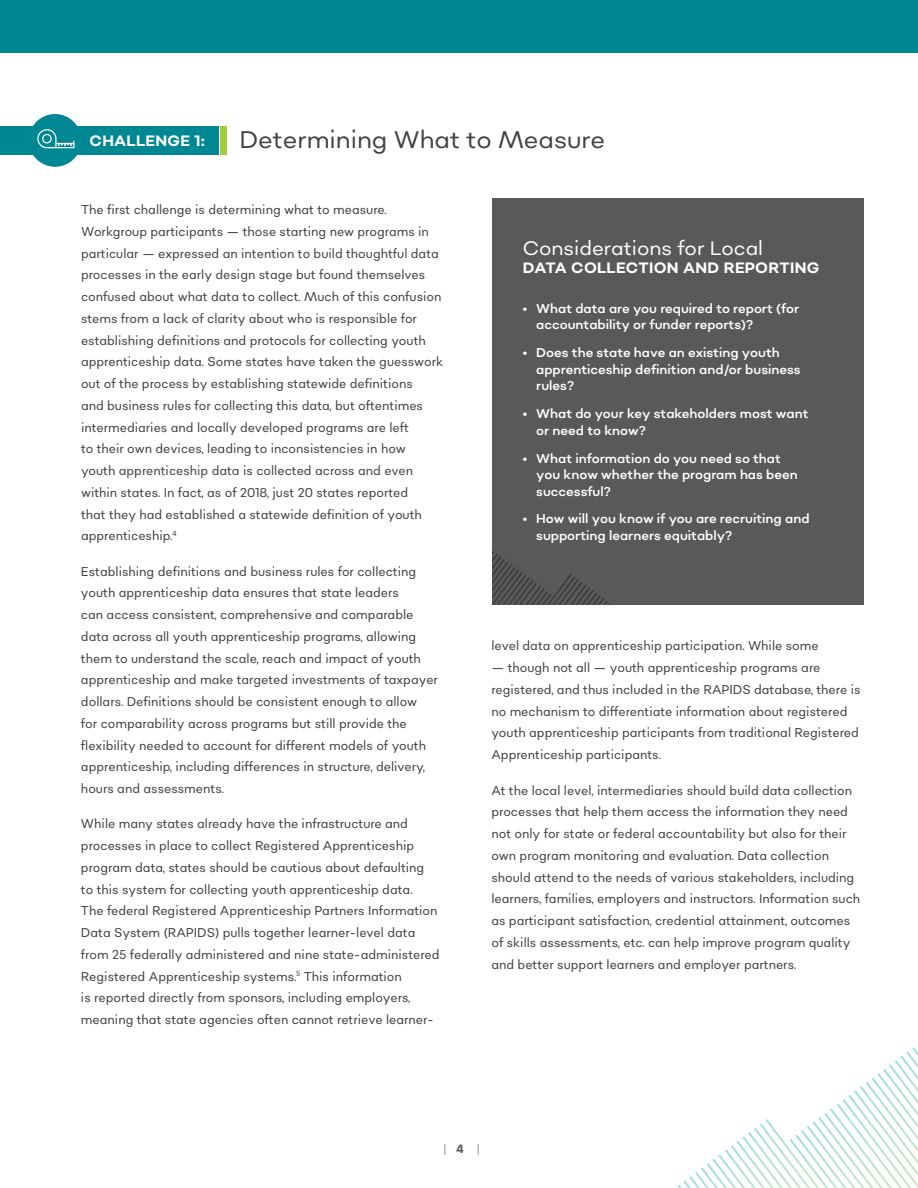
<style>
.page{position:relative;width:918px;height:1188px;background:#fff}
.page>*{position:absolute;margin:0;border:0;box-sizing:border-box;transform-origin:0 0}
.t1{font:24px "Sonny Gothic";color:#414042}
.t2{font:19.5px "Sonny Gothic";color:#fff}
.t3{font:700 15px "Sonny Gothic";letter-spacing:.02em;color:#fff}
.t4{font:12.75px/21.8px "Sonny Gothic Condensed";color:#414042}
.t5{font:12.75px/16.5px "Sonny Gothic";color:#fff}
.t6{font:300 12px "Sonny Gothic Condensed";color:#58595b}
.s1{font-weight:700}
</style>
<div class="page">
<div style="left:492px;top:199px;width:371px;height:406px;background:#58595b"></div>
<svg style="left:492px;top:551px;width:119px;height:54px"></svg>
<svg style="left:678px;top:1047px;width:240px;height:141px"></svg>
<div style="left:0;top:127px;width:218px;height:28px;background:#008794"></div>
<div style="left:221px;top:127px;width:6px;height:28px;background:#a3ce3b"></div>
<div style="left:29px;top:114px;width:52px;height:53px;background:#008794;border-radius:50%"></div>
<svg style="left:37px;top:129px;width:38px;height:19px"></svg>
<div style="left:0;top:0;width:918px;height:52px;background:#008794"></div>
<p class="t3" style="left:90px;top:131px;width:116px">CHALLENGE 1:</p>
<h1 class="t1" style="left:239px;top:124px;width:367px">Determining What to Measure</h1>
<p class="t4" style="left:81px;top:199px;width:364px">The first challenge is determining what to measure.<br>Workgroup participants — those starting new programs in particular — expressed an intention to build thoughtful data processes in the early design stage but found themselves confused about what data to collect. Much of this confusion stems from a lack of clarity about who is responsible for establishing definitions and protocols for collecting youth apprenticeship data. Some states have taken the guesswork out of the process by establishing statewide definitions<br>and business rules for collecting this data, but oftentimes intermediaries and locally developed programs are left<br>to their own devices, leading to inconsistencies in how youth apprenticeship data is collected across and even within states. In fact, as of 2018, just 20 states reported<br>that they had established a statewide definition of youth apprenticeship.<sup>4</sup></p>
<p class="t4" style="left:81px;top:560px;width:359px">Establishing definitions and business rules for collecting youth apprenticeship data ensures that state leaders<br>can access consistent, comprehensive and comparable data across all youth apprenticeship programs, allowing them to understand the scale, reach and impact of youth apprenticeship and make targeted investments of taxpayer dollars. Definitions should be consistent enough to allow<br>for comparability across programs but still provide the flexibility needed to account for different models of youth apprenticeship, including differences in structure, delivery, hours and assessments.</p>
<p class="t4" style="left:81px;top:813px;width:360px">While many states already have the infrastructure and processes in place to collect Registered Apprenticeship program data, states should be cautious about defaulting to this system for collecting youth apprenticeship data.<br>The federal Registered Apprenticeship Partners Information Data System (RAPIDS) pulls together learner-level data from 25 federally administered and nine state-administered Registered Apprenticeship systems.<sup>5</sup> This information<br>is reported directly from sponsors, including employers, meaning that state agencies often cannot retrieve learner-</p>
<h2 class="t2" style="left:523px;top:236px;width:242px">Considerations for Local</h2>
<p class="t3" style="left:523px;top:258px;width:298px">DATA COLLECTION AND REPORTING</p>
<p class="t5" style="left:536px;top:300px;width:265px;text-indent:-14px">• What data are you required to report (for accountability or funder reports)?</p>
<p class="t5" style="left:536px;top:344px;width:266px;text-indent:-14px">• Does the state have an existing youth apprenticeship definition and/or business rules?</p>
<p class="t5" style="left:536px;top:405px;width:274px;text-indent:-14px">• What do your key stakeholders most want or need to know?</p>
<p class="t5" style="left:536px;top:450px;width:263px;text-indent:-14px">• What information do you need so that you know whether the program has been successful?</p>
<p class="t5" style="left:536px;top:511px;width:275px;text-indent:-14px">• How will you know if you are recruiting and supporting learners equitably?</p>
<p class="t4" style="left:491px;top:635px;width:329px">level data on apprenticeship participation. While some</p>
<p class="t4" style="left:491px;top:657px;width:371px">— though not all — youth apprenticeship programs are registered, and thus included in the RAPIDS database, there is no mechanism to differentiate information about registered youth apprenticeship participants from traditional Registered Apprenticeship participants.</p>
<p class="t4" style="left:491px;top:779px;width:370px">At the local level, intermediaries should build data collection processes that help them access the information they need not only for state or federal accountability but also for their own program monitoring and evaluation. Data collection should attend to the needs of various stakeholders, including learners, families, employers and instructors. Information such as participant satisfaction, credential attainment, outcomes of skills assessments, etc. can help improve program quality and better support learners and employer partners.</p>
<p class="t6" style="left:443px;top:1141px;width:39px">| <span class="s1">4</span> |</p>
</div>
